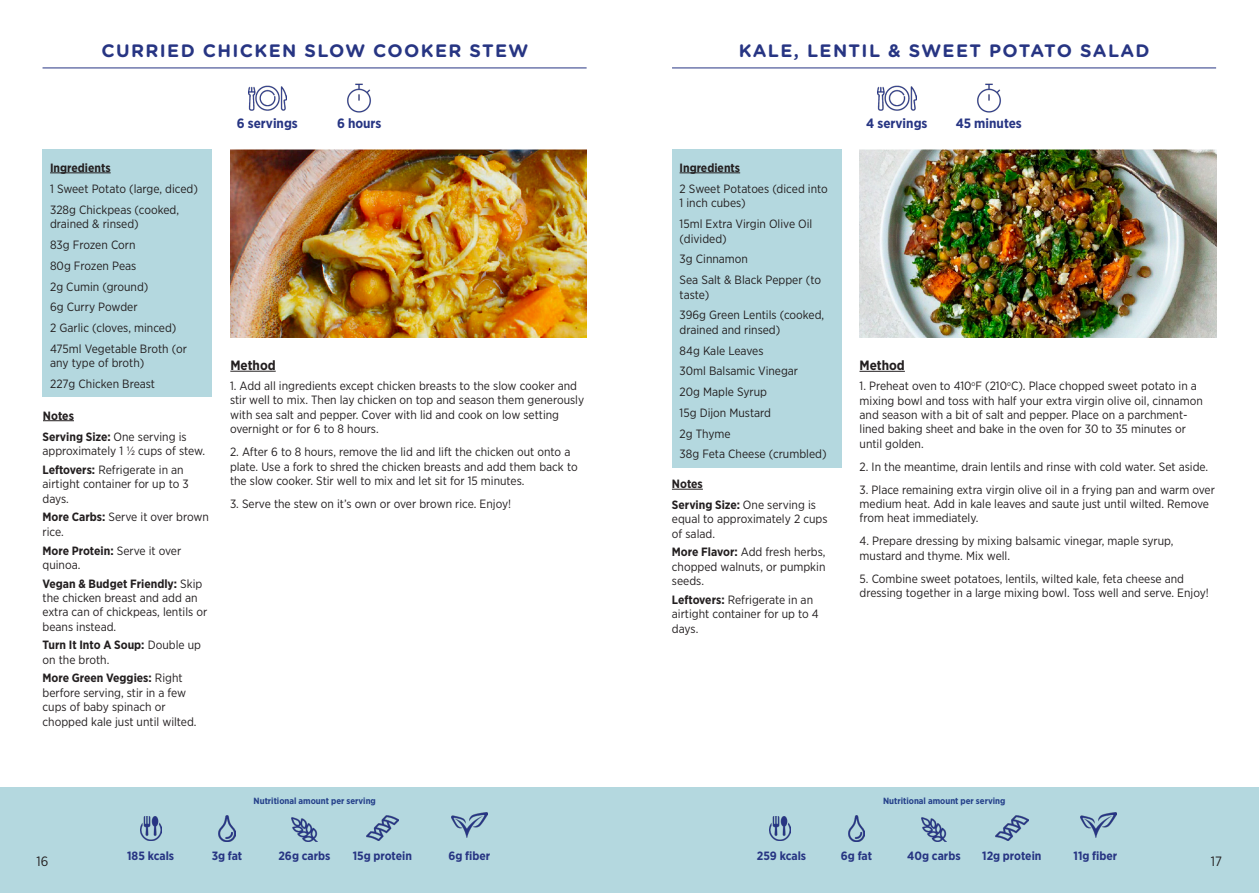
<style>
.page{position:relative;width:1259px;height:893px;background:#fff}
.page>*{position:absolute;margin:0;border:0;box-sizing:border-box;transform-origin:0 0}
.t1{font:700 18px "Gotham Rounded";letter-spacing:.075em;color:#273583}
.t2{font:700 13.5px "Gotham Narrow";color:#273583}
.t3{font:700 13.5px "Gotham Narrow";color:#231f20}
.t4{font:13.5px "Gotham Narrow";color:#231f20}
.t5{font:12px/14.4px "Gotham Narrow";color:#231f20}
.t6{font:700 12px "Gotham Narrow";color:#273583}
.t7{font:700 12px "Gotham Narrow";color:#231f20}
.t8{font:700 9px "Gotham Narrow";color:#24408a}
.s1{font-weight:700}
</style>
<div class="page">
<div style="left:0;top:788px;width:1259px;height:105px;background:#b4d8df"></div>
<img style="left:140px;top:816px;width:21px;height:24px">
<img style="left:769px;top:816px;width:22px;height:24px">
<img style="left:219px;top:815px;width:16px;height:26px">
<img style="left:848px;top:815px;width:17px;height:26px">
<img style="left:292px;top:817px;width:25px;height:24px">
<img style="left:921px;top:817px;width:25px;height:24px">
<img style="left:451px;top:813px;width:36px;height:25px">
<img style="left:1081px;top:813px;width:35px;height:25px">
<img style="left:366px;top:815px;width:33px;height:25px">
<img style="left:995px;top:815px;width:33px;height:25px">
<hr style="left:43px;top:68px;width:543px;height:1px;background:#273583">
<img style="left:248px;top:85px;width:39px;height:26px">
<img style="left:347px;top:83px;width:24px;height:30px">
<div style="left:43px;top:150px;width:169px;height:247px;background:#b4d8df"></div>
<img style="left:230px;top:150px;width:357px;height:188px">
<hr style="left:50px;top:173px;width:61px;height:1px;background:#231f20">
<hr style="left:43px;top:420px;width:31px;height:1px;background:#231f20">
<hr style="left:230px;top:371px;width:46px;height:1px;background:#231f20">
<hr style="left:672px;top:68px;width:544px;height:1px;background:#273583">
<img style="left:877px;top:85px;width:39px;height:26px">
<img style="left:977px;top:83px;width:24px;height:30px">
<div style="left:672px;top:150px;width:169px;height:318px;background:#b4d8df"></div>
<img style="left:859px;top:150px;width:357px;height:188px">
<hr style="left:679px;top:173px;width:61px;height:1px;background:#231f20">
<hr style="left:672px;top:489px;width:31px;height:1px;background:#231f20">
<hr style="left:859px;top:371px;width:46px;height:1px;background:#231f20">
<p class="t1" style="left:102px;top:37px;width:428px">CURRIED CHICKEN SLOW COOKER STEW</p>
<p class="t1" style="left:739px;top:37px;width:412px">KALE, LENTIL &amp; SWEET POTATO SALAD</p>
<p class="t2" style="left:237px;top:115px;width:62px">6 servings</p>
<p class="t2" style="left:337px;top:115px;width:46px">6 hours</p>
<p class="t2" style="left:866px;top:115px;width:63px">4 servings</p>
<p class="t2" style="left:955px;top:115px;width:68px">45 minutes</p>
<p class="t7" style="left:50px;top:160px;width:62px">Ingredients</p>
<p class="t7" style="left:679px;top:160px;width:62px">Ingredients</p>
<p class="t5" style="left:50px;top:181px;width:149px">1 Sweet Potato (large, diced)</p>
<p class="t5" style="left:50px;top:202px;width:130px">328g Chickpeas (cooked, drained &amp; rinsed)</p>
<p class="t5" style="left:50px;top:237px;width:87px">83g Frozen Corn</p>
<p class="t5" style="left:50px;top:258px;width:88px">80g Frozen Peas</p>
<p class="t5" style="left:50px;top:279px;width:100px">2g Cumin (ground)</p>
<p class="t5" style="left:50px;top:300px;width:89px">6g Curry Powder</p>
<p class="t5" style="left:50px;top:320px;width:128px">2 Garlic (cloves, minced)</p>
<p class="t5" style="left:50px;top:341px;width:138px">475ml Vegetable Broth (or any type of broth)</p>
<p class="t5" style="left:50px;top:376px;width:106px">227g Chicken Breast</p>
<p class="t7" style="left:43px;top:408px;width:32px">Notes</p>
<p class="t5" style="left:43px;top:429px;width:164px"><span class="s1">Serving Size:</span> One serving is approximately 1 1/2 cups of stew.</p>
<p class="t5" style="left:43px;top:462px;width:148px"><span class="s1">Leftovers:</span> Refrigerate in an airtight container for up to 3 days.</p>
<p class="t5" style="left:43px;top:510px;width:168px"><span class="s1">More Carbs:</span> Serve it over brown rice.</p>
<p class="t5" style="left:43px;top:543px;width:140px"><span class="s1">More Protein:</span> Serve it over quinoa.</p>
<p class="t5" style="left:43px;top:576px;width:166px"><span class="s1">Vegan &amp; Budget Friendly:</span> Skip the chicken breast and add an extra can of chickpeas, lentils or beans instead.</p>
<p class="t5" style="left:43px;top:638px;width:160px"><span class="s1">Turn It Into A Soup:</span> Double up on the broth.</p>
<p class="t5" style="left:43px;top:671px;width:156px"><span class="s1">More Green Veggies:</span> Right berfore serving, stir in a few cups of baby spinach or chopped kale just until wilted.</p>
<p class="t3" style="left:230px;top:356px;width:47px">Method</p>
<p class="t5" style="left:230px;top:378px;width:356px">1. Add all ingredients except chicken breasts to the slow cooker and stir well to mix. Then lay chicken on top and season them generously with sea salt and pepper. Cover with lid and cook on low setting overnight or for 6 to 8 hours.</p>
<p class="t5" style="left:230px;top:445px;width:349px">2. After 6 to 8 hours, remove the lid and lift the chicken out onto a plate. Use a fork to shred the chicken breasts and add them back to the slow cooker. Stir well to mix and let sit for 15 minutes.</p>
<p class="t5" style="left:230px;top:496px;width:283px">3. Serve the stew on it’s own or over brown rice. Enjoy!</p>
<p class="t5" style="left:679px;top:181px;width:150px">2 Sweet Potatoes (diced into<br>1 inch cubes)</p>
<p class="t5" style="left:679px;top:217px;width:134px">15ml Extra Virgin Olive Oil (divided)</p>
<p class="t5" style="left:679px;top:252px;width:70px">3g Cinnamon</p>
<p class="t5" style="left:679px;top:273px;width:143px">Sea Salt &amp; Black Pepper (to taste)</p>
<p class="t5" style="left:679px;top:308px;width:146px">396g Green Lentils (cooked, drained and rinsed)</p>
<p class="t5" style="left:679px;top:343px;width:85px">84g Kale Leaves</p>
<p class="t5" style="left:679px;top:364px;width:120px">30ml Balsamic Vinegar</p>
<p class="t5" style="left:679px;top:384px;width:89px">20g Maple Syrup</p>
<p class="t5" style="left:679px;top:405px;width:93px">15g Dijon Mustard</p>
<p class="t5" style="left:679px;top:426px;width:53px">2g Thyme</p>
<p class="t5" style="left:679px;top:447px;width:148px">38g Feta Cheese (crumbled)</p>
<p class="t7" style="left:672px;top:476px;width:32px">Notes</p>
<p class="t5" style="left:672px;top:497px;width:157px"><span class="s1">Serving Size:</span> One serving is equal to approximately 2 cups of salad.</p>
<p class="t5" style="left:672px;top:545px;width:155px;text-align:justify"><span class="s1">More Flavor:</span> Add fresh herbs, chopped walnuts, or pumpkin seeds.</p>
<p class="t5" style="left:672px;top:592px;width:148px"><span class="s1">Leftovers:</span> Refrigerate in an airtight container for up to 4 days.</p>
<p class="t3" style="left:859px;top:357px;width:47px">Method</p>
<p class="t5" style="left:859px;top:378px;width:345px">1. Preheat oven to 410<sup>o</sup>F (210<sup>o</sup>C). Place chopped sweet potato in a mixing bowl and toss with half your extra virgin olive oil, cinnamon and season with a bit of salt and pepper. Place on a parchment&shy;lined baking sheet and bake in the oven for 30 to 35 minutes or until golden.</p>
<p class="t5" style="left:859px;top:459px;width:350px">2. In the meantime, drain lentils and rinse with cold water. Set aside.</p>
<p class="t5" style="left:859px;top:482px;width:357px">3. Place remaining extra virgin olive oil in a frying pan and warm over medium heat. Add in kale leaves and saute just until wilted. Remove from heat immediately.</p>
<p class="t5" style="left:859px;top:534px;width:315px">4. Prepare dressing by mixing balsamic vinegar, maple syrup, mustard and thyme. Mix well.</p>
<p class="t5" style="left:859px;top:571px;width:351px">5. Combine sweet potatoes, lentils, wilted kale, feta cheese and dressing together in a large mixing bowl. Toss well and serve. Enjoy!</p>
<p class="t8" style="left:254px;top:795px;width:124px">Nutritional amount per serving</p>
<p class="t8" style="left:883px;top:795px;width:124px">Nutritional amount per serving</p>
<p class="t6" style="left:127px;top:848px;width:48px">185 kcals</p>
<p class="t6" style="left:212px;top:848px;width:32px">3g fat</p>
<p class="t6" style="left:278px;top:848px;width:53px">26g carbs</p>
<p class="t6" style="left:353px;top:848px;width:61px">15g protein</p>
<p class="t6" style="left:448px;top:848px;width:43px">6g fiber</p>
<p class="t6" style="left:757px;top:848px;width:51px">259 kcals</p>
<p class="t6" style="left:841px;top:848px;width:33px">6g fat</p>
<p class="t6" style="left:907px;top:848px;width:55px">40g carbs</p>
<p class="t6" style="left:982px;top:848px;width:61px">12g protein</p>
<p class="t6" style="left:1073px;top:848px;width:45px">11g fiber</p>
<p class="t4" style="left:37px;top:852px;width:13px">16</p>
<p class="t4" style="left:1210px;top:852px;width:13px">17</p>
</div>
